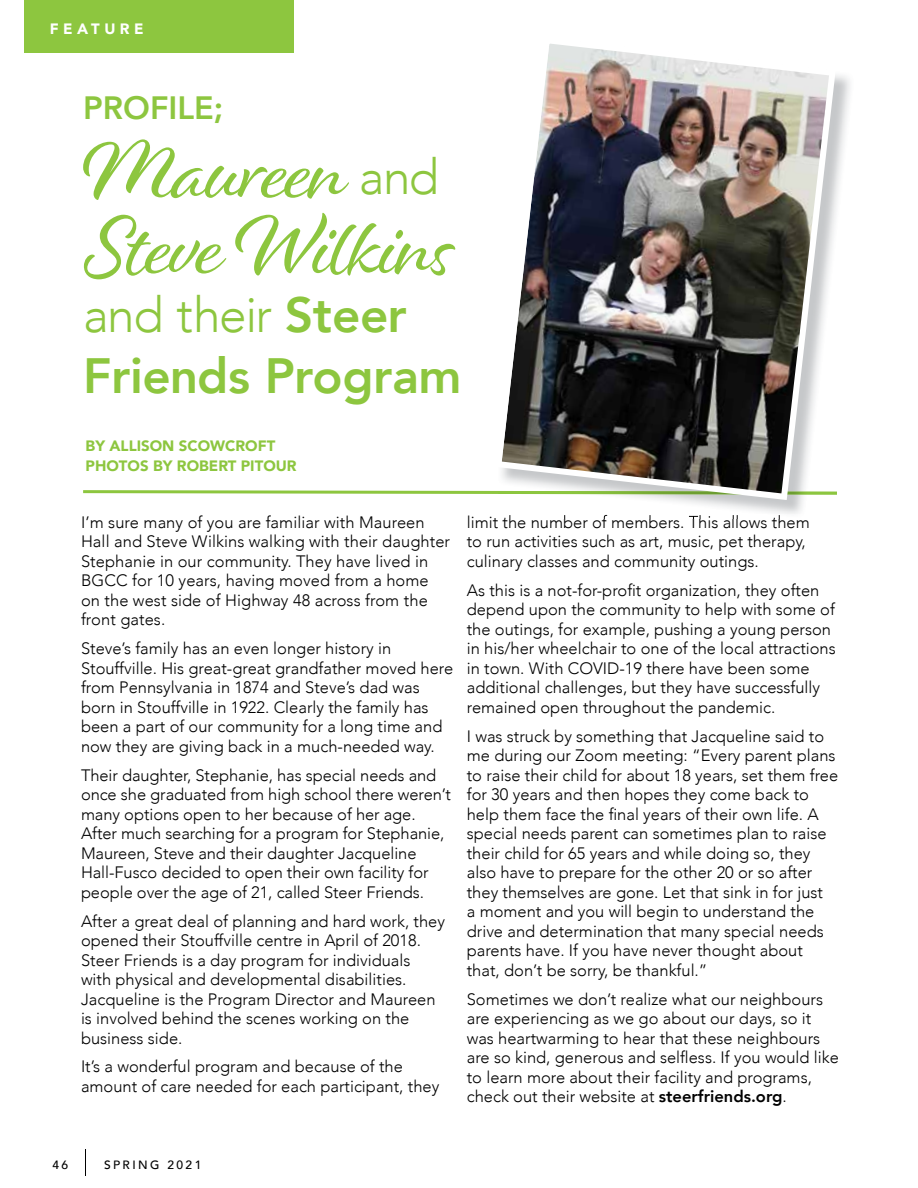
<style>
.page{position:relative;width:918px;height:1188px;background:#fff}
.page>*{position:absolute;margin:0;border:0;box-sizing:border-box;transform-origin:0 0}
.t1{font:87px/75.8px "Alisha";letter-spacing:-.025em;color:#8dc63f}
.t2{font:800 49.5px/61.5px "Avenir";letter-spacing:-.015em;color:#8dc63f}
.t3{font:800 32.25px "Avenir";color:#8dc63f}
.t4{font:300 16.5px/19.5px "Avenir";color:#000}
.t5{font:900 15px/19.5px "Avenir";color:#8dc63f}
.t6{font:900 15px "Avenir";letter-spacing:.3em;color:#fff}
.t7{font:500 12px "Avenir";letter-spacing:.2em;color:#000}
.s1{font-family:"Avenir";font-weight:300;font-size:49.5px}
.s2{font-weight:300}
.s3{font-weight:800}
</style>
<div class="page">
<svg style="left:83px;top:490px;width:412px;height:4px;background:#a9d46e"></svg>
<img style="left:504px;top:515px;width:294px;height:3px">
<img style="left:495px;top:43px;width:341px;height:457px">
<svg style="left:85px;top:1149px;width:1px;height:27px"></svg>
<div style="left:24px;top:0;width:270px;height:53px;background:#8dc63f"></div>
<p class="t6" style="left:50px;top:16px;width:95px">FEATURE</p>
<h3 class="t3" style="left:83px;top:82px;width:142px">PROFILE;</h3>
<h1 class="t1" style="left:83px;top:131px;width:374px">Maureen <span class="s1">and<br></span>Steve Wilkins</h1>
<h2 class="t2" style="left:83px;top:284px;width:380px"><span class="s2">and their</span> Steer<br>Friends Program</h2>
<p class="t5" style="left:86px;top:436px;width:213px">BY ALLISON SCOWCROFT<br>PHOTOS BY ROBERT PITOUR</p>
<p class="t4" style="left:81px;top:512px;width:371px">I’m sure many of you are familiar with Maureen Hall and Steve Wilkins walking with their daughter Stephanie in our community. They have lived in BGCC for 10 years, having moved from a home on the west side of Highway 48 across from the front gates.</p>
<p class="t4" style="left:81px;top:639px;width:374px">Steve’s family has an even longer history in Stouffville. His great-great grandfather moved here from Pennsylvania in 1874 and Steve’s dad was born in Stouffville in 1922. Clearly the family has been a part of our community for a long time and now they are giving back in a much-needed way.</p>
<p class="t4" style="left:81px;top:765px;width:372px">Their daughter, Stephanie, has special needs and once she graduated from high school there weren’t many options open to her because of her age.<br>After much searching for a program for Stephanie, Maureen, Steve and their daughter Jacqueline Hall-Fusco decided to open their own facility for people over the age of 21, called Steer Friends.</p>
<p class="t4" style="left:81px;top:911px;width:366px">After a great deal of planning and hard work, they opened their Stouffville centre in April of 2018.<br>Steer Friends is a day program for individuals<br>with physical and developmental disabilities.<br>Jacqueline is the Program Director and Maureen is involved behind the scenes working on the business side.</p>
<p class="t4" style="left:81px;top:1057px;width:360px">It’s a wonderful program and because of the amount of care needed for each participant, they</p>
<p class="t4" style="left:467px;top:512px;width:345px">limit the number of members. This allows them to run activities such as art, music, pet therapy, culinary classes and community outings.</p>
<p class="t4" style="left:467px;top:580px;width:371px">As this is a not-for-profit organization, they often depend upon the community to help with some of the outings, for example, pushing a young person in his/her wheelchair to one of the local attractions in town. With COVID-19 there have been some additional challenges, but they have successfully remained open throughout the pandemic.</p>
<p class="t4" style="left:467px;top:726px;width:373px">I was struck by something that Jacqueline said to me during our Zoom meeting: “Every parent plans to raise their child for about 18 years, set them free for 30 years and then hopes they come back to help them face the final years of their own life. A special needs parent can sometimes plan to raise their child for 65 years and while doing so, they also have to prepare for the other 20 or so after they themselves are gone. Let that sink in for just<br>a moment and you will begin to understand the drive and determination that many special needs parents have. If you have never thought about that, don’t be sorry, be thankful.”</p>
<p class="t4" style="left:467px;top:989px;width:374px">Sometimes we don’t realize what our neighbours are experiencing as we go about our days, so it was heartwarming to hear that these neighbours are so kind, generous and selfless. If you would like to learn more about their facility and programs, check out their website at <span class="s3">steerfriends.org</span>.</p>
<p class="t7" style="left:52px;top:1155px;width:17px">46</p>
<p class="t7" style="left:104px;top:1155px;width:99px">SPRING 2021</p>
</div>
